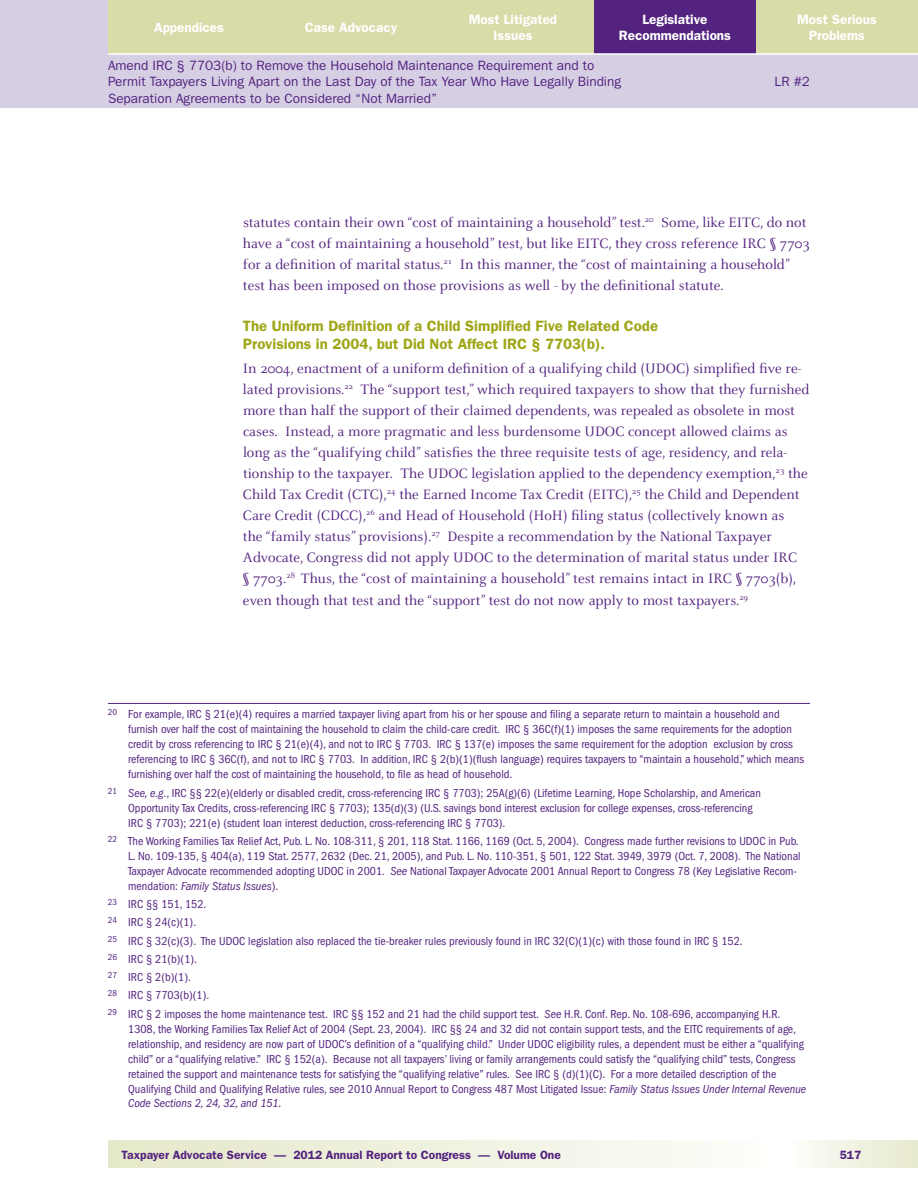
<style>
.page{position:relative;width:918px;height:1188px;background:#fff}
.page>*{position:absolute;margin:0;border:0;box-sizing:border-box;transform-origin:0 0}
.Body_Text{font:15px/21px "Celeste";color:#53237f}
.Subhead_2{font:600 15px/18px "Franklin Gothic";color:#9fa616}
.t1{font:13.5px/16.5px "Franklin Gothic";color:#53237f}
.t2{font:600 13.5px/16.5px "Franklin Gothic";color:#fff;text-align:center}
.IGNORE_Footnote{font:condensed 12px/15px "Franklin Gothic";color:#53237f}
.t3{font:600 12px "Franklin Gothic";color:#53237f}
.s1{font-style:italic}
</style>
<div class="page">
<svg style="left:108px;top:1141px;width:585px;height:27px;background:#eff0dd"></svg>
<div style="left:0;top:0;width:918px;height:108px;background:#d6cfe4"></div>
<div style="left:770px;top:1141px;width:148px;height:27px;background:linear-gradient(to right,#fff,#e7e9cd)"></div>
<div style="left:756px;top:0;width:162px;height:54px;background:#d9dba8"></div>
<div style="left:594px;top:0;width:162px;height:54px;background:#53237f"></div>
<div style="left:432px;top:0;width:162px;height:54px;background:#d9dba8"></div>
<div style="left:108px;top:0;width:162px;height:54px;background:#d9dba8"></div>
<div style="left:270px;top:0;width:162px;height:54px;background:#d9dba8"></div>
<hr style="left:108px;top:53px;width:810px;height:2px;background:#fff">
<hr style="left:108px;top:703px;width:702px;height:1px;background:#53237f">
<p class="t2" style="left:154px;top:19px;width:71px">Appendices</p>
<p class="t2" style="left:305px;top:19px;width:94px">Case Advocacy</p>
<p class="t2" style="left:469px;top:11px;width:90px">Most Litigated<br>Issues</p>
<p class="t2" style="left:619px;top:11px;width:114px">Legislative<br>Recommendations</p>
<p class="t2" style="left:797px;top:11px;width:81px">Most Serious<br>Problems</p>
<p class="t1" style="left:108px;top:57px;width:515px">Amend IRC § 7703(b) to Remove the Household Maintenance Requirement and to<br>Permit Taxpayers Living Apart on the Last Day of the Tax Year Who Have Legally Binding<br>Separation Agreements to be Considered “Not Married”</p>
<p class="t1" style="left:775px;top:73px;width:37px">LR #2</p>
<p class="Body_Text" style="left:243px;top:212px;width:568px">statutes contain their own “cost of maintaining a household” test.<sup>20</sup> Some, like EITC, do not have a “cost of maintaining a household” test, but like EITC, they cross reference IRC § 7703 for a definition of marital status.<sup>21</sup> In this manner, the “cost of maintaining a household” test has been imposed on those provisions as well - by the definitional statute.</p>
<p class="Subhead_2" style="left:243px;top:317px;width:417px">The Uniform Definition of a Child Simplified Five Related Code<br>Provisions in 2004, but Did Not Affect IRC § 7703(b).</p>
<p class="Body_Text" style="left:243px;top:358px;width:568px">In 2004, enactment of a uniform definition of a qualifying child (UDOC) simplified five re&shy;lated provisions.<sup>22</sup> The “support test,” which required taxpayers to show that they furnished more than half the support of their claimed dependents, was repealed as obsolete in most cases. Instead, a more pragmatic and less burdensome UDOC concept allowed claims as long as the “qualifying child” satisfies the three requisite tests of age, residency, and rela&shy;tionship to the taxpayer. The UDOC legislation applied to the dependency exemption,<sup>23</sup> the Child Tax Credit (CTC),<sup>24</sup> the Earned Income Tax Credit (EITC),<sup>25</sup> the Child and Dependent Care Credit (CDCC),<sup>26</sup> and Head of Household (HoH) filing status (collectively known as<br>the “family status” provisions).<sup>27</sup> Despite a recommendation by the National Taxpayer Advocate, Congress did not apply UDOC to the determination of marital status under IRC<br>§ 7703.<sup>28</sup> Thus, the “cost of maintaining a household” test remains intact in IRC § 7703(b), even though that test and the “support” test do not now apply to most taxpayers.<sup>29</sup></p>
<p class="IGNORE_Footnote" style="left:128px;top:707px;width:677px;text-indent:-20px"><sup>20</sup> For example, IRC § 21(e)(4) requires a married taxpayer living apart from his or her spouse and filing a separate return to maintain a household and furnish over half the cost of maintaining the household to claim the child-care credit. IRC § 36C(f)(1) imposes the same requirements for the adoption credit by cross referencing to IRC § 21(e)(4), and not to IRC § 7703. IRC § 137(e) imposes the same requirement for the adoption exclusion by cross referencing to IRC § 36C(f), and not to IRC § 7703. In addition, IRC § 2(b)(1)(flush language) requires taxpayers to “maintain a household,” which means furnishing over half the cost of maintaining the household, to file as head of household.</p>
<p class="IGNORE_Footnote" style="left:128px;top:785px;width:634px;text-indent:-20px"><sup>21</sup> <span class="s1">See, e.g</span>., IRC §§ 22(e)(elderly or disabled credit, cross-referencing IRC § 7703); 25A(g)(6) (Lifetime Learning, Hope Scholarship, and American<br>Opportunity Tax Credits, cross-referencing IRC § 7703); 135(d)(3) (U.S. savings bond interest exclusion for college expenses, cross-referencing<br>IRC § 7703); 221(e) (student loan interest deduction, cross-referencing IRC § 7703).</p>
<p class="IGNORE_Footnote" style="left:128px;top:834px;width:674px;text-indent:-20px"><sup>22</sup> The Working Families Tax Relief Act, Pub. L. No. 108-311, § 201, 118 Stat. 1166, 1169 (Oct. 5, 2004). Congress made further revisions to UDOC in Pub.<br>L. No. 109-135, § 404(a), 119 Stat. 2577, 2632 (Dec. 21, 2005), and Pub. L. No. 110-351, § 501, 122 Stat. 3949, 3979 (Oct. 7, 2008). The National Taxpayer Advocate recommended adopting UDOC in 2001. <span class="s1">See</span> National Taxpayer Advocate 2001 Annual Report to Congress 78 (Key Legislative Recom&shy;mendation: <span class="s1">Family Status Issues</span>).</p>
<p class="IGNORE_Footnote" style="left:108px;top:897px;width:100px"><sup>23</sup> IRC §§ 151, 152.</p>
<p class="IGNORE_Footnote" style="left:108px;top:915px;width:90px"><sup>24</sup> IRC § 24(c)(1).</p>
<p class="IGNORE_Footnote" style="left:108px;top:933px;width:636px"><sup>25</sup> IRC § 32(c)(3). The UDOC legislation also replaced the tie-breaker rules previously found in IRC 32(C)(1)(c) with those found in IRC § 152.</p>
<p class="IGNORE_Footnote" style="left:108px;top:952px;width:91px"><sup>26</sup> IRC § 21(b)(1).</p>
<p class="IGNORE_Footnote" style="left:108px;top:970px;width:84px"><sup>27</sup> IRC § 2(b)(1).</p>
<p class="IGNORE_Footnote" style="left:108px;top:988px;width:103px"><sup>28</sup> IRC § 7703(b)(1).</p>
<p class="IGNORE_Footnote" style="left:128px;top:1006px;width:680px;text-indent:-20px"><sup>29</sup> IRC § 2 imposes the home maintenance test. IRC §§ 152 and 21 had the child support test. <span class="s1">See</span> H.R. Conf. Rep. No. 108-696, accompanying H.R.<br>1308, the Working Families Tax Relief Act of 2004 (Sept. 23, 2004). IRC §§ 24 and 32 did not contain support tests, and the EITC requirements of age, relationship, and residency are now part of UDOC’s definition of a “qualifying child.” Under UDOC eligibility rules, a dependent must be either a “qualifying child” or a “qualifying relative.” IRC § 152(a). Because not all taxpayers’ living or family arrangements could satisfy the “qualifying child” tests, Congress retained the support and maintenance tests for satisfying the “qualifying relative” rules. See IRC § (d)(1)(C). For a more detailed description of the Qualifying Child and Qualifying Relative rules, see 2010 Annual Report to Congress 487 Most Litigated Issue: <span class="s1">Family Status Issues Under Internal Revenue Code Sections 2, 24, 32, and 151.</span></p>
<p class="t3" style="left:122px;top:1148px;width:441px">Taxpayer Advocate Service — 2012 Annual Report to Congress — Volume One</p>
<p class="t3" style="left:840px;top:1148px;width:23px">517</p>
</div>
